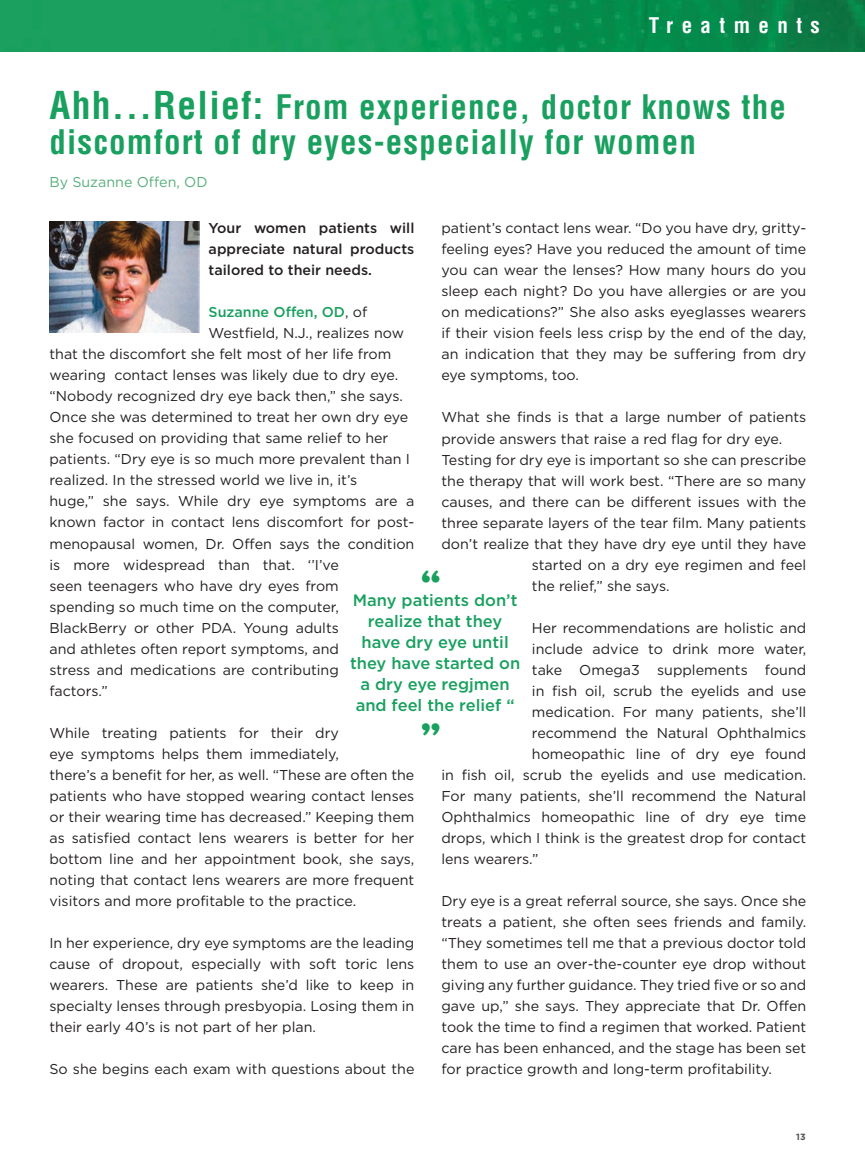
<style>
.page{position:relative;width:865px;height:1162px;background:#fff}
.page>*{position:absolute;margin:0;border:0;box-sizing:border-box;transform-origin:0 0}
.t1{font:700 37.5px "Aachen";color:#19a05f}
.t2{font:700 condensed 33px/34.5px "Helvetica";letter-spacing:.035em;color:#19a05f}
.t3{font:700 condensed 21px "Helvetica";letter-spacing:.4em;color:#fff}
.t4{font:500 16.5px/21px "Gotham";color:#19a05f;text-align:center}
.t5{font:14.25px/21px "Gotham";color:#231f20;text-align:justify}
.t6{font:500 14.25px/21px "Gotham";color:#231f20;text-align:justify}
.t7{font:500 14.25px "Gotham";color:#19a05f}
.t8{font:14.25px "Gotham";color:#58ae7b}
.t9{font:700 9px "Gotham";color:#535355}
.s1{font-size:37.5px}
.s2{font-weight:400;color:#231f20}
</style>
<div class="page">
<img style="left:49px;top:222px;width:151px;height:110px">
<img style="left:0;top:0;width:864px;height:51px">
<h3 class="t3" style="left:648px;top:12px;width:172px">Treatments</h3>
<h2 class="t2" style="left:49px;top:90px;width:737px"><span class="s1">Ahh...Relief:</span> From experience, doctor knows the discomfort of dry eyes-especially for women</h2>
<p class="t8" style="left:49px;top:173px;width:159px">By Suzanne Offen, OD</p>
<p class="t6" style="left:208px;top:217px;width:207px">Your women patients will appreciate natural products tailored to their needs.</p>
<p class="t7" style="left:208px;top:303px;width:160px">Suzanne Offen, OD<span class="s2">, of</span></p>
<p class="t5" style="left:208px;top:322px;width:197px">Westfield, N.J., realizes now</p>
<p class="t5" style="left:49px;top:343px;width:343px">that the discomfort she felt most of her life from</p>
<p class="t5" style="left:49px;top:364px;width:350px">wearing contact lenses was likely due to dry eye.</p>
<p class="t5" style="left:49px;top:385px;width:355px">“Nobody recognized dry eye back then,” she says.</p>
<p class="t5" style="left:49px;top:406px;width:360px">Once she was determined to treat her own dry eye</p>
<p class="t5" style="left:49px;top:427px;width:340px">she focused on providing that same relief to her</p>
<p class="t5" style="left:49px;top:448px;width:362px">patients. “Dry eye is so much more prevalent than I</p>
<p class="t5" style="left:49px;top:469px;width:309px">realized. In the stressed world we live in, it’s</p>
<p class="t5" style="left:49px;top:490px;width:366px">huge,” she says. While dry eye symptoms are a</p>
<p class="t5" style="left:49px;top:511px;width:366px">known factor in contact lens discomfort for post-</p>
<p class="t5" style="left:49px;top:532px;width:366px">menopausal women, Dr. Offen says the condition</p>
<p class="t5" style="left:49px;top:553px;width:291px">is more widespread than that. ‘’I’ve</p>
<p class="t5" style="left:49px;top:574px;width:291px">seen teenagers who have dry eyes from</p>
<p class="t5" style="left:49px;top:595px;width:291px">spending so much time on the computer,</p>
<p class="t5" style="left:49px;top:616px;width:291px">BlackBerry or other PDA. Young adults</p>
<p class="t5" style="left:49px;top:637px;width:291px">and athletes often report symptoms, and</p>
<p class="t5" style="left:49px;top:658px;width:291px">stress and medications are contributing</p>
<p class="t5" style="left:49px;top:679px;width:60px">factors.”</p>
<p class="t5" style="left:49px;top:721px;width:366px;text-align:left">While treating patients for their dry<br>eye symptoms helps them immediately,<br>there’s a benefit for her, as well. “These are often the patients who have stopped wearing contact lenses or their wearing time has decreased.” Keeping them as satisfied contact lens wearers is better for her bottom line and her appointment book, she says, noting that contact lens wearers are more frequent visitors and more profitable to the practice.</p>
<p class="t5" style="left:49px;top:931px;width:366px">In her experi ence, dry eye symp toms are the leading cause of dropout, especially with soft toric lens wearers. These are patients she’d like to keep in specialty lenses through presbyopia. Losing them in their early 40’s is not part of her plan.</p>
<p class="t5" style="left:49px;top:1057px;width:366px">So she begins each exam with questions about the</p>
<p class="t5" style="left:441px;top:217px;width:366px">patient’s con tact lens wear. “Do you have dry, gritty&shy;feeling eyes? Have you reduced the amount of time you can wear the lenses? How many hours do you sleep each night? Do you have allergies or are you on medications?” She also asks eyeglasses wearers if their vision feels less crisp by the end of the day, an indication that they may be suffering from dry eye symptoms, too.</p>
<p class="t5" style="left:441px;top:406px;width:366px">What she finds is that a large number of patients</p>
<p class="t5" style="left:441px;top:427px;width:342px">provide answers that raise a red flag for dry eye.</p>
<p class="t5" style="left:441px;top:448px;width:366px">Testing for dry eye is important so she can prescribe</p>
<p class="t5" style="left:441px;top:469px;width:366px">the therapy that will work best. “There are so many</p>
<p class="t5" style="left:441px;top:490px;width:366px">causes, and there can be different issues with the</p>
<p class="t5" style="left:441px;top:511px;width:366px">three separate layers of the tear film. Many patients</p>
<p class="t5" style="left:441px;top:532px;width:366px">don’t realize that they have dry eye until they have</p>
<p class="t5" style="left:531px;top:553px;width:276px">started on a dry eye regimen and feel</p>
<p class="t5" style="left:531px;top:574px;width:139px">the relief,” she says.</p>
<p class="t5" style="left:531px;top:616px;width:276px">Her recommendations are holistic and</p>
<p class="t5" style="left:531px;top:637px;width:276px">include advice to drink more water,</p>
<p class="t5" style="left:531px;top:658px;width:276px">take Omega3 supplements found</p>
<p class="t5" style="left:531px;top:679px;width:276px">in fish oil, scrub the eyelids and use</p>
<p class="t5" style="left:531px;top:700px;width:276px">medica tion. For many patients, she’ll</p>
<p class="t5" style="left:531px;top:721px;width:276px">recommend the Natural Ophthalmics</p>
<p class="t5" style="left:531px;top:742px;width:276px">homeopathic line of dry eye found</p>
<p class="t5" style="left:441px;top:763px;width:366px">in fish oil, scrub the eyelids and use medica tion.</p>
<p class="t5" style="left:441px;top:784px;width:366px">For many patients, she’ll recommend the Natural</p>
<p class="t5" style="left:441px;top:805px;width:366px">Ophthalmics homeopathic line of dry eye time</p>
<p class="t5" style="left:441px;top:826px;width:366px">drops, which I think is the greatest drop for contact</p>
<p class="t5" style="left:441px;top:847px;width:98px">lens wearers.”</p>
<p class="t5" style="left:441px;top:889px;width:366px">Dry eye is a great referral source, she says. Once she treats a patient, she often sees friends and family. “They sometimes tell me that a previous doctor told them to use an over-the-counter eye drop without giving any further guidance. They tried five or so and gave up,” she says. They appreciate that Dr. Offen took the time to find a regimen that worked. Patient care has been enhanced, and the stage has been set for practice growth and long-term profitability.</p>
<h1 class="t1" style="left:419px;top:559px;width:24px">“</h1>
<p class="t4" style="left:350px;top:589px;width:172px">Many patients don’t realize that they have dry eye until they have started on a dry eye regjmen and feel the relief “</p>
<h1 class="t1" style="left:419px;top:712px;width:24px">”</h1>
<p class="t9" style="left:795px;top:1130px;width:11px">13</p>
</div>
